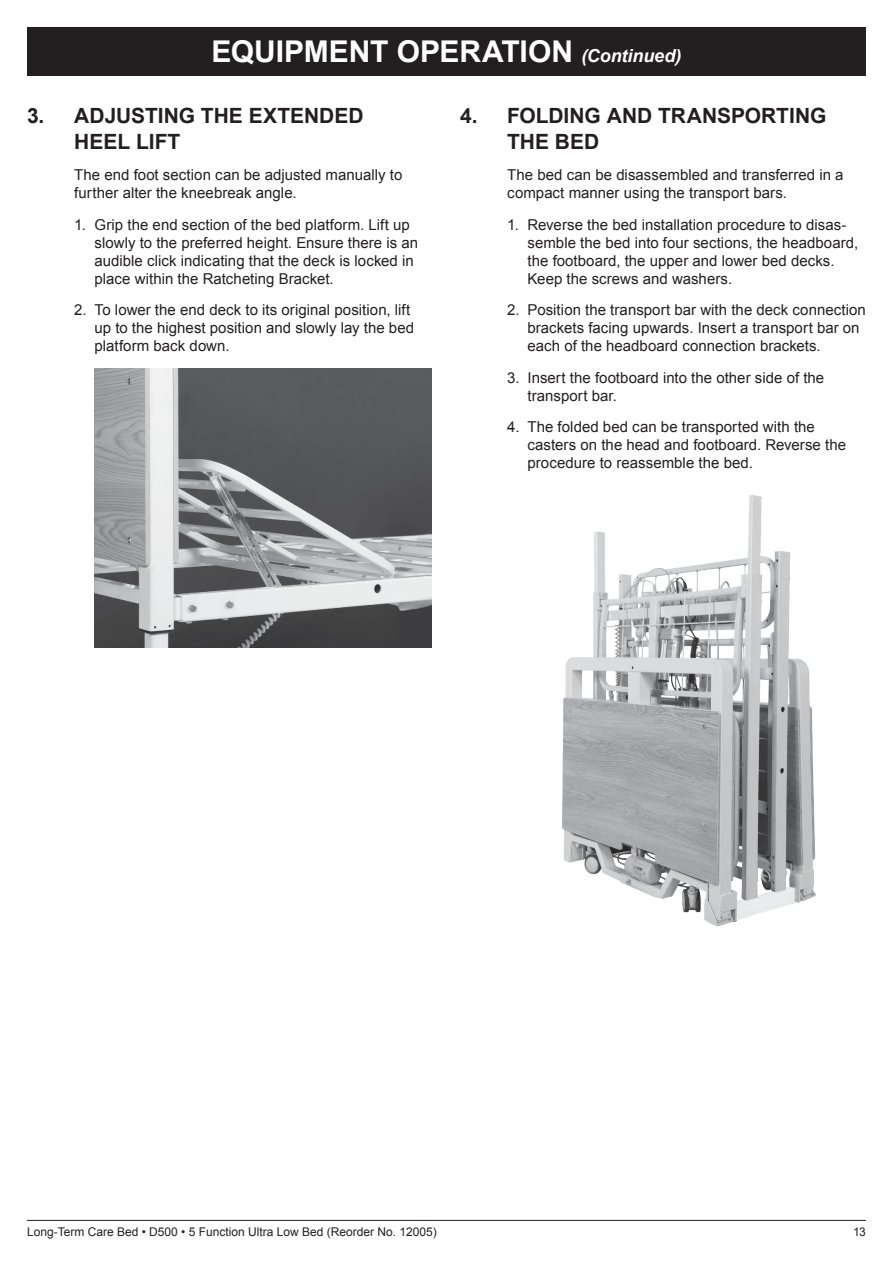
<style>
.page{position:relative;width:893px;height:1263px;background:#fff}
.page>*{position:absolute;margin:0;border:0;box-sizing:border-box;transform-origin:0 0}
.t1{font:700 30px "Arial";letter-spacing:-.005em;color:#fff}
.t2{font:700 21px/25.2px "Arial";color:#231f20}
.t3{font:15px/18px "Arial";letter-spacing:.005em;color:#231f20}
.t4{font:12px "Arial";color:#231f20}
.s1{font-style:italic;font-size:18px}
</style>
<div class="page">
<hr style="left:27px;top:1220px;width:839px;height:1px;background:#231f20">
<div style="left:27px;top:27px;width:839px;height:49px;background:#231f20"></div>
<img style="left:95px;top:369px;width:337px;height:278px">
<img style="left:562px;top:495px;width:254px;height:432px">
<h1 class="t1" style="left:211px;top:32px;width:472px">EQUIPMENT OPERATION <span class="s1">(Continued)</span></h1>
<h2 class="t2" style="left:74px;top:104px;width:291px;text-indent:-47px">3. ADJUSTING THE EXTENDED<br>HEEL LIFT</h2>
<p class="t3" style="left:74px;top:166px;width:330px">The end foot section can be adjusted manually to further alter the kneebreak angle.</p>
<p class="t3" style="left:95px;top:215px;width:325px;text-indent:-20px">1. Grip the end section of the bed platform. Lift up slowly to the preferred height. Ensure there is an audible click indicating that the deck is locked in place within the Ratcheting Bracket.</p>
<p class="t3" style="left:95px;top:301px;width:321px;text-indent:-20px">2. To lower the end deck to its original position, lift up to the highest position and slowly lay the bed platform back down.</p>
<h2 class="t2" style="left:507px;top:104px;width:321px;text-indent:-47px">4. FOLDING AND TRANSPORTING<br>THE BED</h2>
<p class="t3" style="left:507px;top:166px;width:338px">The bed can be disassembled and transferred in a compact manner using the transport bars.</p>
<p class="t3" style="left:527px;top:215px;width:332px;text-indent:-20px">1. Reverse the bed installation procedure to disas&shy;semble the bed into four sections, the headboard, the footboard, the upper and lower bed decks.<br>Keep the screws and washers.</p>
<p class="t3" style="left:527px;top:301px;width:340px;text-indent:-20px">2. Position the transport bar with the deck connection brackets facing upwards. Insert a transport bar on each of the headboard connection brackets.</p>
<p class="t3" style="left:527px;top:368px;width:298px;text-indent:-20px">3. Insert the footboard into the other side of the transport bar.</p>
<p class="t3" style="left:527px;top:418px;width:320px;text-indent:-20px">4. The folded bed can be transported with the casters on the head and footboard. Reverse the procedure to reassemble the bed.</p>
<p class="t4" style="left:27px;top:1224px;width:411px">Long-Term Care Bed • D500 • 5 Function Ultra Low Bed (Reorder No. 12005)</p>
<p class="t4" style="left:853px;top:1224px;width:14px">13</p>
</div>
